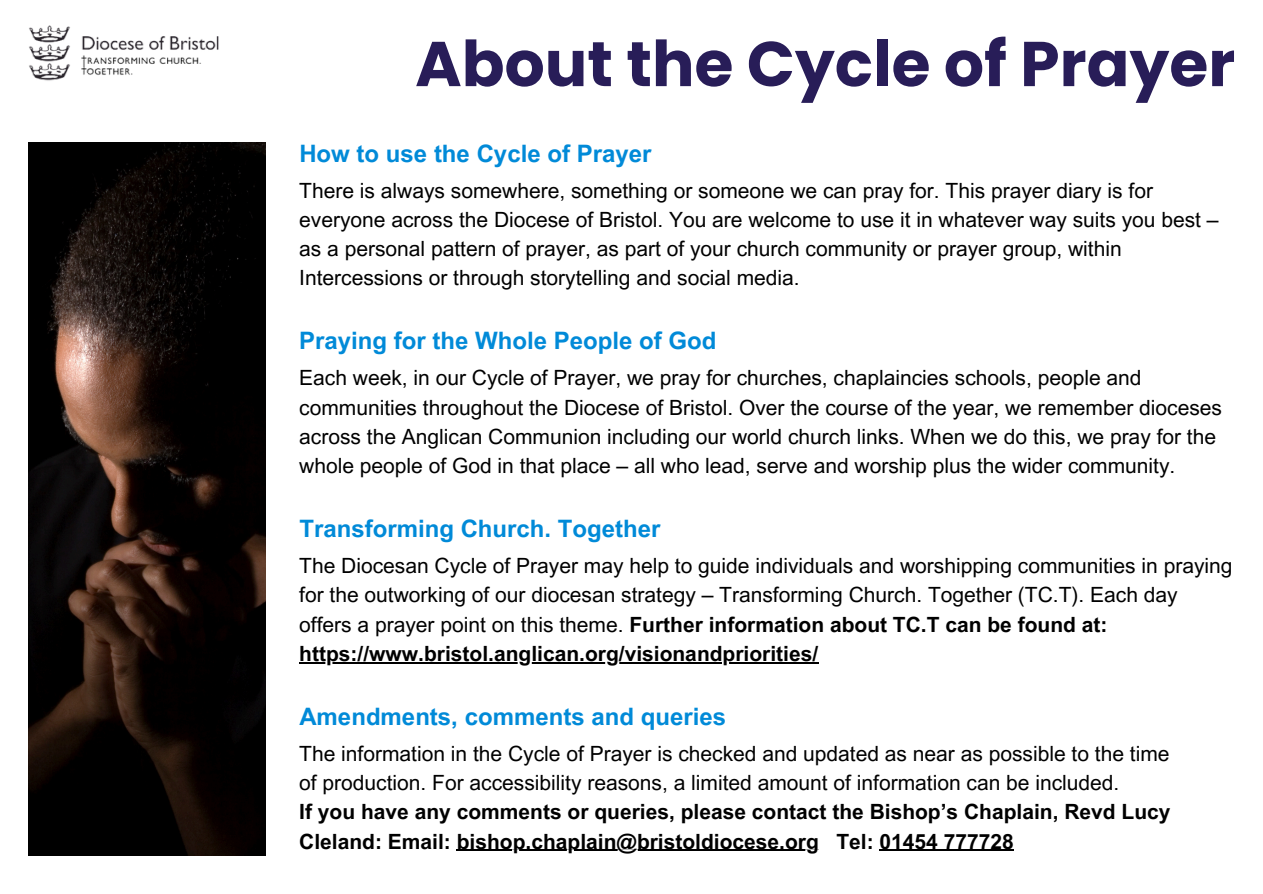
<style>
.page{position:relative;width:1263px;height:894px;background:#fff}
.page>*{position:absolute;margin:0;border:0;box-sizing:border-box;transform-origin:0 0}
.t1{font:700 63.15px "Poppins";color:#281d58}
.t2{font:700 24px "Arial MT Pro";color:#018ad8}
.t3{font:21px/29.2px "Arial MT Pro";color:#000}
.t4{font:700 21px/29.2px "Arial MT Pro";color:#000}
.s1{font-weight:700}
</style>
<div class="page">
<img style="left:28px;top:142px;width:237px;height:713px">
<hr style="left:457px;top:849px;width:362px;height:1px;background:#000">
<hr style="left:880px;top:849px;width:134px;height:1px;background:#000">
<hr style="left:299px;top:661px;width:519px;height:2px;background:#000">
<img style="left:29px;top:25px;width:190px;height:56px">
<p class="t1" style="left:415px;top:20px;width:822px">About the Cycle of Prayer</p>
<p class="t2" style="left:299px;top:144px;width:354px">How to use the Cycle of Prayer</p>
<h2 class="t3" style="left:299px;top:178px;width:921px">There is always somewhere, something or someone we can pray for. This prayer diary is for everyone across the Diocese of Bristol. You are welcome to use it in whatever way suits you best – as a personal pattern of prayer, as part of your church community or prayer group, within Intercessions or through storytelling and social media.</h2>
<p class="t2" style="left:299px;top:332px;width:419px">Praying for the Whole People of God</p>
<h2 class="t3" style="left:299px;top:366px;width:924px">Each week, in our Cycle of Prayer, we pray for churches, chaplaincies schools, people and communities throughout the Diocese of Bristol. Over the course of the year, we remember dioceses across the Anglican Communion including our world church links. When we do this, we pray for the whole people of God in that place – all who lead, serve and worship plus the wider community.</h2>
<p class="t2" style="left:299px;top:519px;width:363px">Transforming Church. Together</p>
<p class="t3" style="left:299px;top:553px;width:935px">The Diocesan Cycle of Prayer may help to guide individuals and worshipping communities in praying for the outworking of our diocesan strategy – Transforming Church. Together (TC.T). Each day offers a prayer point on this theme. <span class="s1">Further information about TC.T can be found at:</span></p>
<p class="t4" style="left:299px;top:641px;width:520px">https://www.bristol.anglican.org/visionandpriorities/</p>
<h1 class="t2" style="left:299px;top:707px;width:428px">Amendments, comments and queries</h1>
<p class="t3" style="left:299px;top:741px;width:872px">The information in the Cycle of Prayer is checked and updated as near as possible to the time</p>
<h2 class="t3" style="left:299px;top:770px;width:822px">of production. For accessibility reasons, a limited amount of information can be included.</h2>
<p class="t4" style="left:299px;top:799px;width:873px">If you have any comments or queries, please contact the Bishop’s Chaplain, Revd Lucy<br>Cleland: Email: bishop.chaplain@bristoldiocese.org Tel: 01454 777728</p>
</div>
